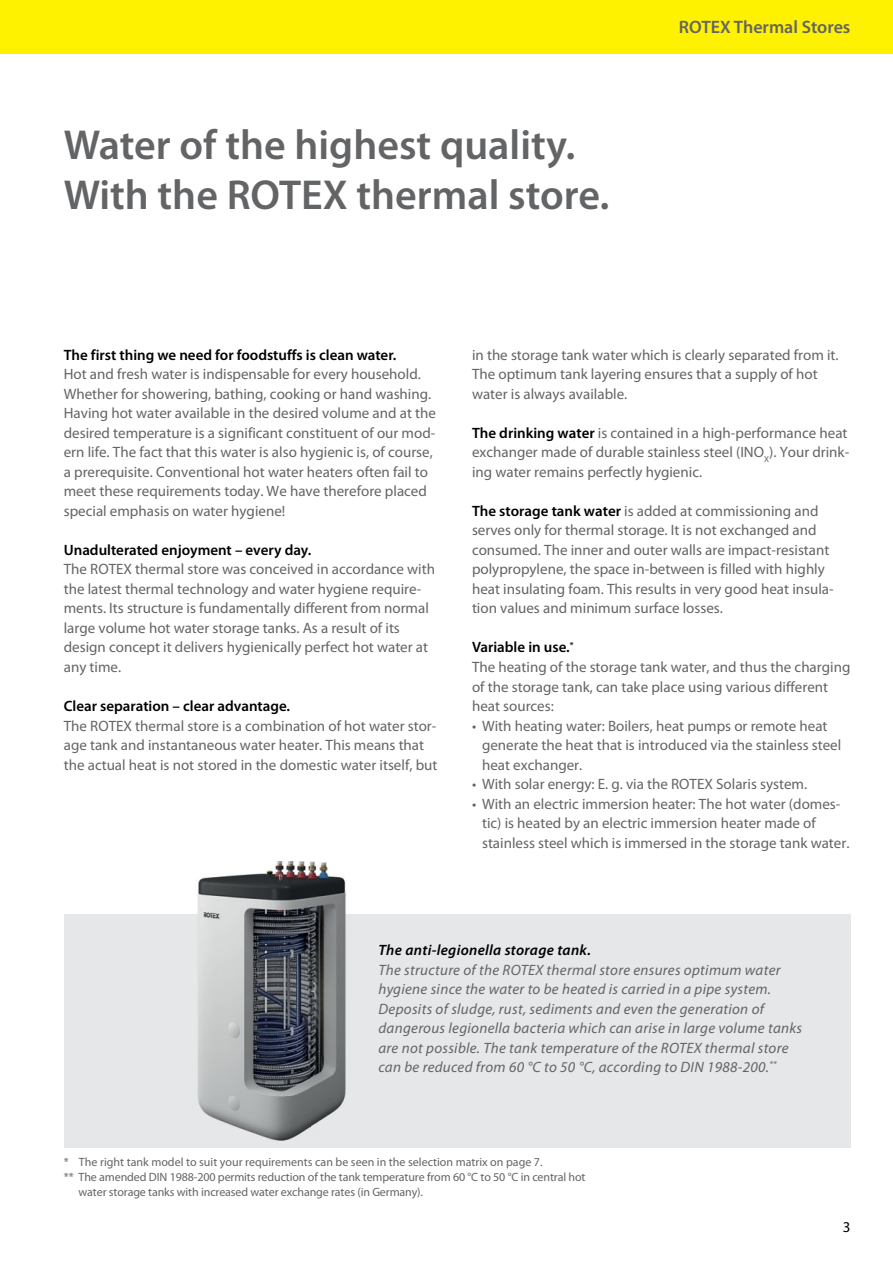
<style>
.page{position:relative;width:893px;height:1263px;background:#fff}
.page>*{position:absolute;margin:0;border:0;box-sizing:border-box;transform-origin:0 0}
.t1{font:600 42px/50.4px "Myriad Pro";color:#636466}
.t2{font:600 18px "Myriad Pro";color:#636466}
.t3{font:15px/19.5px "Myriad Pro";color:#636466}
.t4{font:italic 15px/19.5px "Myriad Pro";letter-spacing:.02em;color:#636466}
.t5{font:600 15px "Myriad Pro";color:#000}
.t6{font:italic 600 15px "Myriad Pro";letter-spacing:.02em;color:#000}
.t7{font:15px "Myriad Pro";color:#000}
.t8{font:12px "Myriad Pro";letter-spacing:-.01em;color:#636466}
.s1{font-weight:600;color:#000}
</style>
<div class="page">
<div style="left:64px;top:914px;width:786px;height:234px;background:#e6e7e8"></div>
<img style="left:197px;top:862px;width:149px;height:279px">
<div style="left:0;top:0;width:893px;height:53px;background:#fff200"></div>
<h1 class="t1" style="left:64px;top:119px;width:547px">Water of the highest quality.<br>With the ROTEX thermal store.</h1>
<p class="t2" style="left:679px;top:16px;width:173px">ROTEX Thermal Stores</p>
<p class="t2" style="left:690px;top:16px;width:162px">ROTEX – variocistern</p>
<p class="t5" style="left:64px;top:345px;width:334px">The first thing we need for foodstuffs is clean water.</p>
<p class="t3" style="left:64px;top:364px;width:374px">Hot and fresh water is indispensable for every household.<br>Whether for showering, bathing, cooking or hand washing.<br>Having hot water available in the desired volume and at the desired temperature is a significant constituent of our mod&shy;ern life. The fact that this water is also hygienic is, of course, a prerequisite. Conventional hot water heaters often fail to meet these requirements today. We have therefore placed special emphasis on water hygiene!</p>
<p class="t5" style="left:64px;top:540px;width:249px">Unadulterated enjoyment – every day.</p>
<p class="t3" style="left:64px;top:559px;width:373px">The ROTEX thermal store was conceived in accordance with the latest thermal technology and water hygiene require&shy;ments. Its structure is fundamentally different from normal large volume hot water storage tanks. As a result of its design concept it delivers hygienically perfect hot water at any time.</p>
<p class="t5" style="left:64px;top:696px;width:228px">Clear separation – clear advantage.</p>
<p class="t3" style="left:64px;top:715px;width:375px">The ROTEX thermal store is a combination of hot water stor&shy;age tank and instantaneous water heater. This means that the actual heat is not stored in the domestic water itself, but</p>
<p class="t3" style="left:472px;top:345px;width:368px">in the storage tank water which is clearly separated from it.<br>The optimum tank layering ensures that a supply of hot water is always available.</p>
<p class="t3" style="left:472px;top:423px;width:379px;text-align:justify"><span class="s1">The drinking water</span> is contained in a high-performance heat exchanger made of durable stainless steel (INO<sub>X</sub>). Your drink&shy;ing water remains perfectly hygienic.</p>
<p class="t3" style="left:472px;top:501px;width:363px"><span class="s1">The storage tank water</span> is added at commissioning and serves only for thermal storage. It is not exchanged and con sumed. The inner and outer walls are impact-resistant polypropylene, the space in-between is filled with highly heat insulating foam. This results in very good heat insula&shy;tion values and minimum surface losses.</p>
<p class="t3" style="left:472px;top:637px;width:380px"><span class="s1">Variable in use.</span><sup>*<br></sup>The heating of the storage tank water, and thus the charging of the storage tank, can take place using various different heat sources:</p>
<p class="t3" style="left:482px;top:715px;width:361px;text-indent:-10px">• With heating water: Boilers, heat pumps or remote heat generate the heat that is introduced via the stainless steel heat exchanger.</p>
<p class="t3" style="left:472px;top:774px;width:337px">• With solar energy: E. g. via the ROTEX Solaris system.</p>
<p class="t3" style="left:482px;top:793px;width:369px;text-indent:-10px">• With an electric immersion heater: The hot water (domes&shy;tic) is heated by an electric immersion heater made of stainless steel which is immersed in the storage tank water.</p>
<p class="t6" style="left:378px;top:941px;width:214px">The anti-legionella storage tank.</p>
<p class="t4" style="left:378px;top:960px;width:425px">The structure of the ROTEX thermal store ensures optimum water hygiene since the water to be heated is carried in a pipe system.<br>Deposits of sludge, rust, sediments and even the generation of dangerous legionella bacteria which can arise in large volume tanks are not possible. The tank temperature of the ROTEX thermal store can be reduced from 60 °C to 50 °C, according to DIN 1988-200.<sup>**</sup></p>
<p class="t8" style="left:64px;top:1154px;width:480px">* The right tank model to suit your requirements can be seen in the selection matrix on page 7.</p>
<p class="t8" style="left:64px;top:1169px;width:523px">** The amended DIN 1988-200 permits reduction of the tank temperature from 60 °C to 50 °C in central hot</p>
<p class="t8" style="left:79px;top:1184px;width:346px">water storage tanks with increased water exchange rates (in Germany).</p>
<p class="t7" style="left:843px;top:1218px;width:9px">3</p>
</div>
